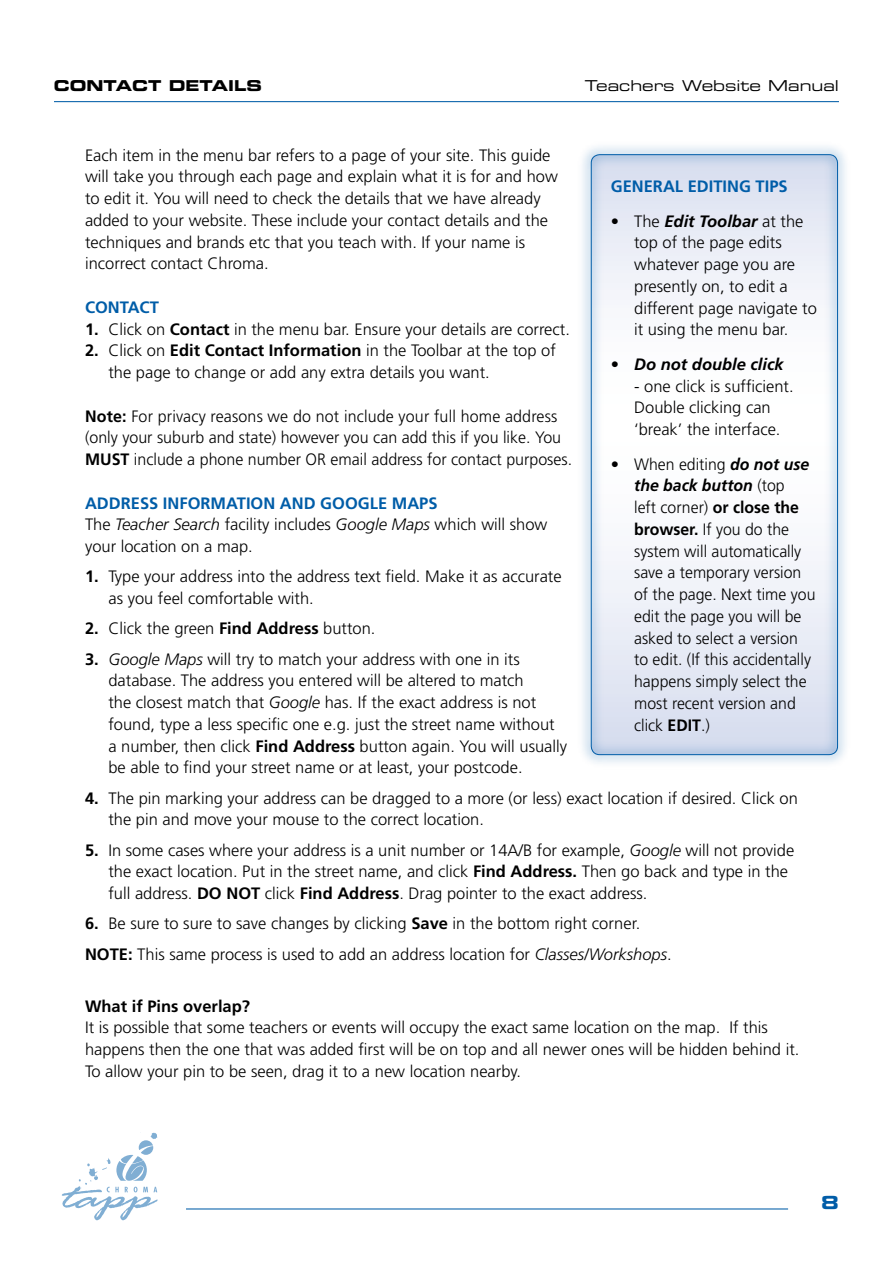
<style>
.page{position:relative;width:893px;height:1263px;background:#fff}
.page>*{position:absolute;margin:0;border:0;box-sizing:border-box;transform-origin:0 0}
.t1{font:300 16.5px/21.8px "Frutiger";color:#000}
.t2{font:700 16.5px "Frutiger";color:#005da8}
.t3{font:700 16.5px "Frutiger";color:#000}
.t4{font:italic 700 16.5px "Frutiger";color:#000}
.t5{font:15px "Eurostile Extended Two";color:#000}
.t6{font:15px "Eurostile Bold Extended Two";color:#000}
.s1{font-weight:700}
.s2{font-weight:700;font-style:italic}
.s3{font-weight:300;font-style:normal}
.s4{font-weight:700;color:#005da8}
.s5{font-style:italic}
</style>
<div class="page">
<hr style="left:186px;top:1208px;width:602px;height:1px;background:#005da8">
<svg style="left:62px;top:1132px;width:96px;height:88px"></svg>
<hr style="left:54px;top:101px;width:785px;height:1px;background:#005da8">
<div style="left:577px;top:139px;width:276px;height:630px;background:#005da8;opacity:.5"></div>
<div style="left:591px;top:154px;width:247px;height:601px;border:1px solid #005da8;border-radius:9px"></div>
<p class="t6" style="left:54px;top:75px;width:17px">CONT</p>
<p class="t6" style="left:116px;top:75px;width:148px">ACT DETAILS</p>
<p class="t5" style="left:585px;top:75px;width:255px">Teachers Website Manual</p>
<p class="t1" style="left:85px;top:144px;width:474px">Each item in the menu bar refers to a page of your site. This guide will take you through each page and explain what it is for and how to edit it. You will need to check the details that we have already added to your website. These include your contact details and the techniques and brands etc that you teach with. If your name is incorrect contact Chroma.</p>
<p class="t2" style="left:85px;top:297px;width:75px">CONTACT</p>
<p class="t1" style="left:85px;top:318px;width:486px"><span class="s1">1.</span> Click on <span class="s1">Contact</span> in the menu bar. Ensure your details are correct.</p>
<p class="t1" style="left:108px;top:340px;width:449px;text-indent:-23px"><span class="s1">2.</span> Click on <span class="s1">Edit Contact Information</span> in the Toolbar at the top of the page to change or add any extra details you want.</p>
<p class="t1" style="left:85px;top:405px;width:489px"><span class="s1">Note:</span> For privacy reasons we do not include your full home address (only your suburb and state) however you can add this if you like. You<br><span class="s1">MUST</span> include a phone number OR email address for contact purposes.</p>
<p class="t2" style="left:85px;top:493px;width:13px">Add</p>
<p class="t2" style="left:121px;top:493px;width:53px">ress info</p>
<p class="t2" style="left:201px;top:493px;width:47px">rmation</p>
<p class="t2" style="left:280px;top:493px;width:65px">and Googl</p>
<p class="t2" style="left:611px;top:177px;width:44px">GENERA</p>
<p class="t2" style="left:675px;top:177px;width:114px">L EDITING TIPS</p>
<p class="t1" style="left:634px;top:210px;width:184px;text-indent:-23px">• The <span class="s2">Edit Toolbar</span> at the top of the page edits whatever page you are presently on, to edit a different page navigate to it using the menu bar.</p>
<p class="t4" style="left:611px;top:354px;width:174px"><span class="s3">•</span> Do not double click</p>
<p class="t1" style="left:634px;top:375px;width:161px">- one click is sufficient.<br>Double clicking can ‘break’ the interface.</p>
<p class="t1" style="left:634px;top:453px;width:183px;text-indent:-23px">• When editing <span class="s2">do not use the back button</span> (top<br>left corner) <span class="s1">or close the browser.</span> If you do the system will automatically save a temporary version of the page. Next time you edit the page you will be asked to select a version to edit. (If this accidentally happens simply select the most recent version and click <span class="s1">edit</span>.)</p>
<p class="t1" style="left:85px;top:492px;width:464px;text-indent:293px"><span class="s4">e Maps<br></span>The <span class="s5">Teacher Search</span> facility includes <span class="s5">Google Maps</span> which will show your location on a map.</p>
<p class="t1" style="left:108px;top:566px;width:455px;text-indent:-23px"><span class="s1">1.</span> Type your address into the address text field. Make it as accurate as you feel comfortable with.</p>
<p class="t1" style="left:85px;top:618px;width:292px"><span class="s1">2.</span> Click the green <span class="s1">Find Address</span> button.</p>
<p class="t1" style="left:108px;top:648px;width:460px;text-indent:-23px"><span class="s1">3.</span> <span class="s5">Google Maps</span> will try to match your address with one in its database. The address you entered will be altered to match<br>the closest match that <span class="s5">Google</span> has. If the exact address is not found, type a less specific one e.g. just the street name without<br>a number, then click <span class="s1">Find Address</span> button again. You will usually be able to find your street name or at least, your postcode.</p>
<p class="t1" style="left:108px;top:787px;width:691px;text-indent:-23px"><span class="s1">4.</span> The pin marking your address can be dragged to a more (or less) exact location if desired. Click on the pin and move your mouse to the correct location.</p>
<p class="t1" style="left:108px;top:839px;width:687px;text-indent:-23px"><span class="s1">5.</span> In some cases where your address is a unit number or 14A/B for example, <span class="s5">Google</span> will not provide the exact location. Put in the street name, and click <span class="s1">Find Address.</span> Then go back and type in the full address. <span class="s1">DO NOT</span> click <span class="s1">Find Address</span>. Drag pointer to the exact address.</p>
<p class="t1" style="left:85px;top:909px;width:588px;line-height:30.3px"><span class="s1">6.</span> Be sure to sure to save changes by clicking <span class="s1">Save</span> in the bottom right corner.<br><span class="s1">NOTE:</span> This same process is used to add an address location for <span class="s5">Classes/Workshops</span>.</p>
<p class="t3" style="left:85px;top:996px;width:167px">What if Pins overlap?</p>
<p class="t1" style="left:85px;top:1017px;width:716px">It is possible that some teachers or events will occupy the exact same location on the map. If this happens then the one that was added first will be on top and all newer ones will be hidden behind it.<br>To allow your pin to be seen, drag it to a new location nearby.</p>
</div>
